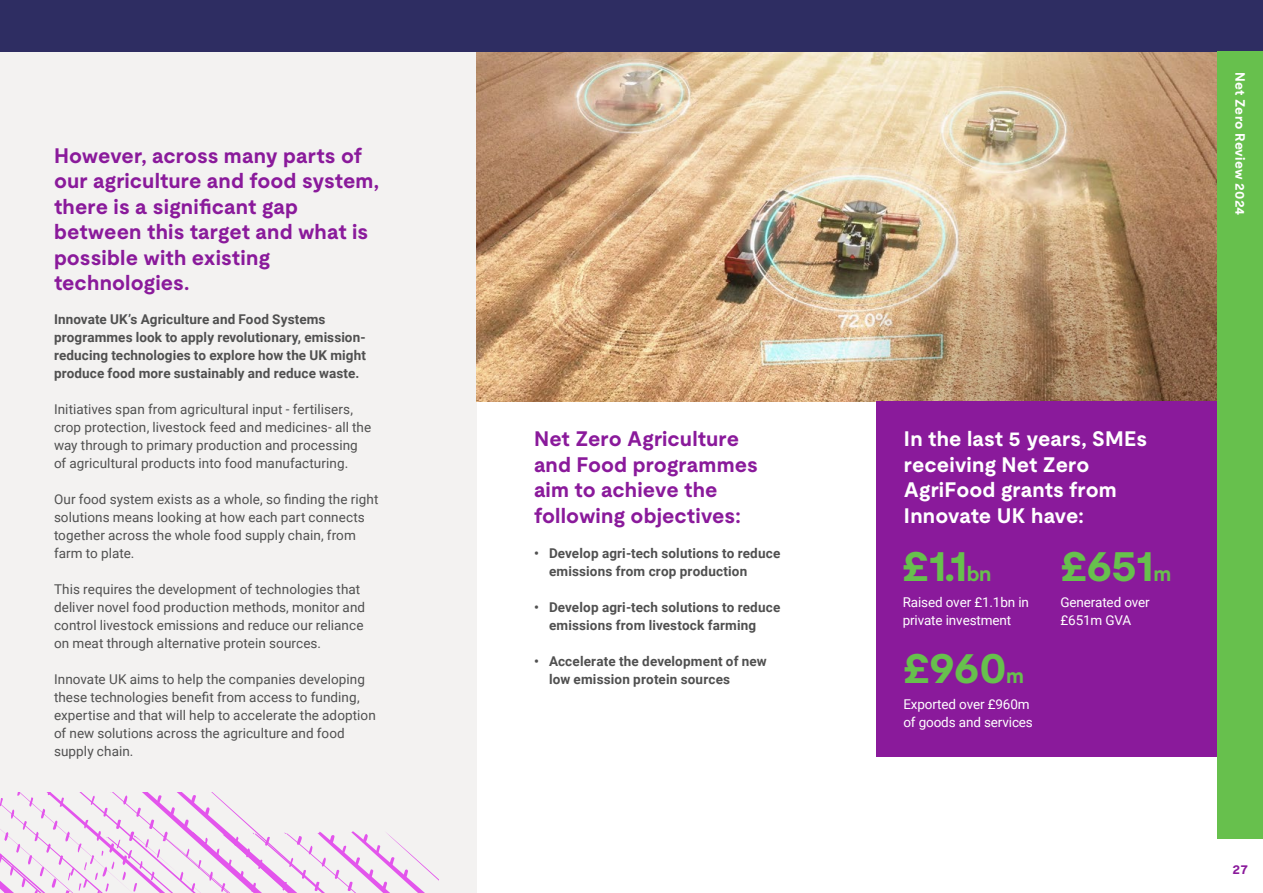
<style>
.page{position:relative;width:1263px;height:893px;background:#fff}
.page>*{position:absolute;margin:0;border:0;box-sizing:border-box;transform-origin:0 0}
.t1{font:700 45px "Moderat";letter-spacing:-.025em;color:#67c04d}
.t2{font:700 21px/25.5px "Moderat";letter-spacing:.005em;color:#8a1a9b}
.t3{font:700 21px/25.5px "Moderat";color:#fff}
.t4{font:13.5px/18px "Roboto";letter-spacing:.005em;color:#505050}
.t5{font:700 13.5px/18px "Roboto";letter-spacing:.01em;color:#505050}
.t6{font:13.5px/18px "Roboto";letter-spacing:-.01em;color:#fff}
.t7{font:700 13.5px "Moderat";letter-spacing:.01em;color:#fff}
.t8{font:700 13.5px "Moderat";color:#8a1a9b}
.s1{font-size:21px}
</style>
<div class="page">
<div style="left:0;top:52px;width:477px;height:841px;background:#f3f2f1"></div>
<svg style="left:0;top:792px;width:438px;height:101px"></svg>
<img style="left:477px;top:52px;width:741px;height:349px">
<img style="left:837px;top:196px;width:380px;height:205px">
<div style="left:876px;top:401px;width:347px;height:356px;background:#8a1a9b"></div>
<div style="left:0;top:0;width:1263px;height:52px;background:#2e2d62"></div>
<div style="left:1218px;top:52px;width:45px;height:787px;background:#67c04d"></div>
<h2 class="t2" style="left:54px;top:142px;width:327px">However, across many parts of our agriculture and food system, there is a significant gap between this target and what is possible with existing technologies.</h2>
<p class="t5" style="left:54px;top:310px;width:313px">Innovate UK’s Agriculture and Food Systems programmes look to apply revolutionary, emission&shy;reducing technologies to explore how the UK might produce food more sustainably and reduce waste.</p>
<p class="t4" style="left:54px;top:400px;width:319px">Initiatives span from agricultural input - fertilisers, crop protection, livestock feed and medicines- all the way through to primary production and processing of agricultural products into food manufacturing.</p>
<p class="t4" style="left:54px;top:490px;width:326px">Our food system exists as a whole, so finding the right solutions means looking at how each part connects together across the whole food supply chain, from farm to plate.</p>
<p class="t4" style="left:54px;top:580px;width:313px">This requires the development of technologies that deliver novel food production methods, monitor and control livestock emissions and reduce our reliance on meat through alternative protein sources.</p>
<p class="t4" style="left:54px;top:670px;width:323px">Innovate UK aims to help the companies developing these technologies benefit from access to funding, expertise and that will help to accelerate the adoption of new solutions across the agriculture and food supply chain.</p>
<h2 class="t2" style="left:534px;top:425px;width:225px">Net Zero Agriculture and Food programmes aim to achieve the following objectives:</h2>
<p class="t5" style="left:549px;top:544px;width:233px;text-indent:-15px">• Develop agri-tech solutions to reduce emissions from crop production</p>
<p class="t5" style="left:549px;top:598px;width:233px;text-indent:-15px">• Develop agri-tech solutions to reduce emissions from livestock farming</p>
<p class="t5" style="left:549px;top:652px;width:219px;text-indent:-15px">• Accelerate the development of new low emission protein sources</p>
<p class="t7" style="left:1250px;top:72px;width:145px;rotate:90deg">Net Zero Review 2024</p>
<h2 class="t3" style="left:904px;top:425px;width:245px">In the last 5 years, SMEs receiving Net Zero<br>AgriFood grants from<br>Innovate UK have:</h2>
<h1 class="t1" style="left:902px;top:531px;width:91px">£1.1<span class="s1">bn</span></h1>
<p class="t6" style="left:903px;top:593px;width:128px">Raised over £1.1bn in private investment</p>
<h1 class="t1" style="left:903px;top:633px;width:123px">£960<span class="s1">m</span></h1>
<p class="t6" style="left:903px;top:695px;width:131px">Exported over £960m of goods and services</p>
<h1 class="t1" style="left:1060px;top:531px;width:113px">£651<span class="s1">m</span></h1>
<p class="t6" style="left:1060px;top:593px;width:91px">Generated over £651m GVA</p>
<p class="t8" style="left:1233px;top:859px;width:17px">27</p>
</div>
